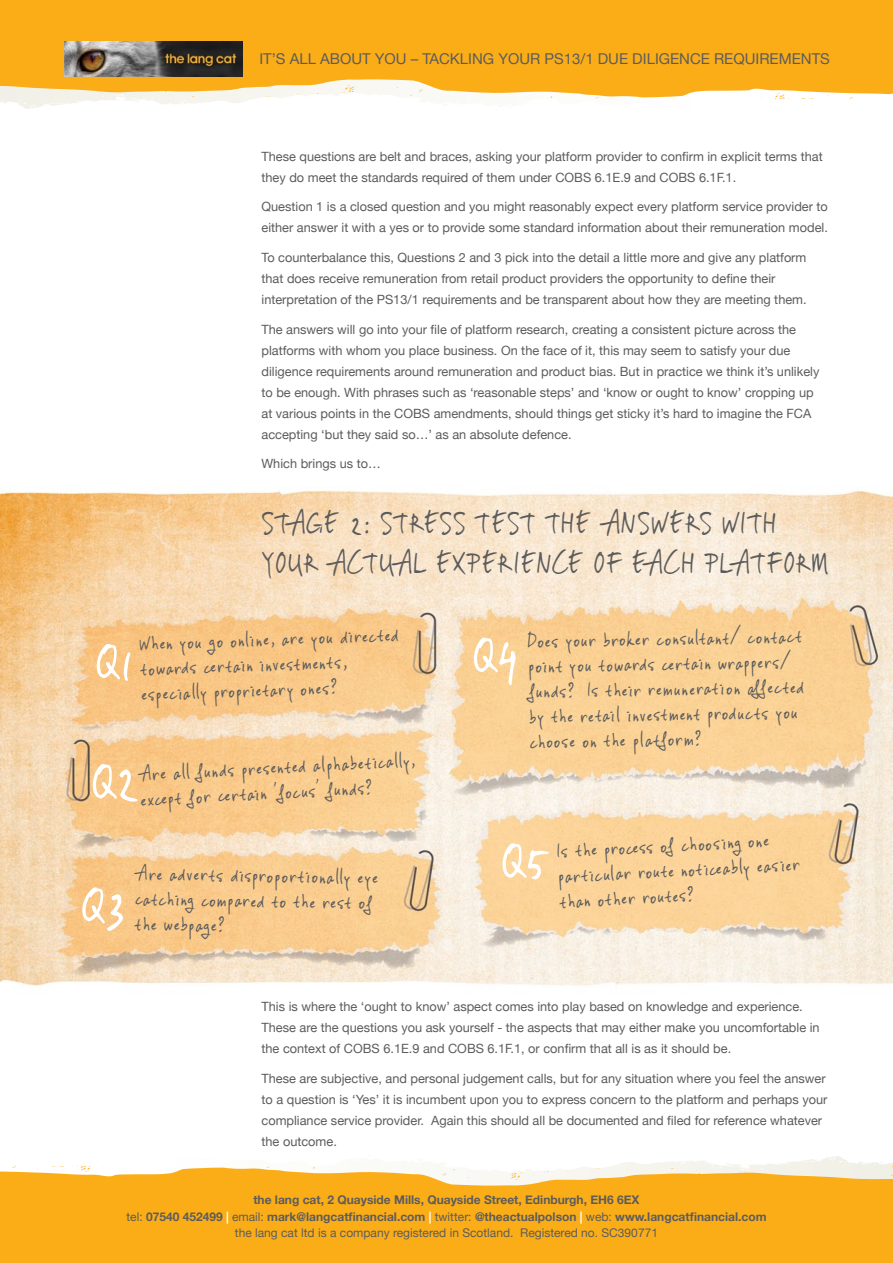
<style>
.page{position:relative;width:893px;height:1263px;background:#fff}
.page>*{position:absolute;margin:0;border:0;box-sizing:border-box;transform-origin:0 0}
.t1{font:33px/39.6px "Vinc Hand";letter-spacing:.025em;color:#5c5c5c}
.t2{font:21px/25.2px "Vinc Hand";color:#5c5c5c}
.t3{font:14.85px "Helvetica Neue";color:#5c5c5c}
.t4{font:12.75px/21px "Helvetica Neue";color:#5c5c5c}
.t5{font:700 12px/16.2px "Helvetica Neue";color:#5c5c5c;text-align:center}
.s1{font-weight:400}
.s2{color:#fff}
</style>
<div class="page">
<img style="left:0;top:490px;width:893px;height:497px">
<div style="left:0;top:0;width:893px;height:99px;background:#fbad18"></div>
<svg style="left:0;top:79px;width:359px;height:30px"></svg>
<img style="left:65px;top:41px;width:178px;height:35px">
<svg style="left:0;top:1165px;width:893px;height:98px;fill:#fbad18"></svg>
<svg style="left:80px;top:1165px;width:291px;height:2px"></svg>
<svg style="left:97px;top:644px;width:33px;height:37px"></svg>
<div style="left:81px;top:886px;width:44px;height:46px;background:#f9c684"></div>
<div style="left:92px;top:763px;width:46px;height:39px;background:#f9c786"></div>
<div style="left:501px;top:843px;width:49px;height:37px;background:#fdd59c"></div>
<div style="left:473px;top:637px;width:44px;height:48px;background:#fad093"></div>
<p class="t3" style="left:259px;top:46px;width:41px">It’s all</p>
<p class="t3" style="left:320px;top:46px;width:12px">abo</p>
<p class="t3" style="left:351px;top:46px;width:290px">ut you – Tackli ng your PS13/1 due dilige</p>
<p class="t3" style="left:679px;top:46px;width:143px">nce requirements</p>
<p class="t4" style="left:261px;top:145px;width:563px">These questions are belt and braces, asking your platform provider to confirm in explicit terms that they do meet the standards required of them under COBS 6.1E.9 and COBS 6.1F.1.</p>
<p class="t4" style="left:261px;top:196px;width:568px">Question 1 is a closed question and you might reasonably expect every platform service provider to either answer it with a yes or to provide some standard information about their remuneration model.</p>
<p class="t4" style="left:261px;top:246px;width:547px">To counterbalance this, Questions 2 and 3 pick into the detail a little more and give any platform that does receive remuneration from retail product providers the opportunity to define their interpretation of the PS13/1 requirements and be transparent about how they are meeting them.</p>
<p class="t4" style="left:261px;top:318px;width:559px">The answers will go into your file of platform research, creating a consistent picture across the platforms with whom you place business. On the face of it, this may seem to satisfy your due diligence requirements around remuneration and product bias. But in practice we think it’s unlikely to be enough. With phrases such as ‘reasonable steps’ and ‘know or ought to know’ cropping up at various points in the COBS amendments, should things get sticky it’s hard to imagine the FCA accepting ‘but they said so…’ as an absolute defence.</p>
<p class="t4" style="left:261px;top:452px;width:121px">Which brings us to…</p>
<h1 class="t1" style="left:261px;top:502px;width:569px">STAGE 2: STRESS TEST THE ANSWERS WITH<br>YOUR ACTUAL EXPERIENCE OF EACH PLATFORM</h1>
<h2 class="t2" style="left:139px;top:630px;width:262px;rotate:-2deg">WHEN YOU GO ONLI NE, ARE YOU DIRECTED<br>TOWARDS CERTAI N I NVESTMENTS,<br>ESPECIALLY PROPRIETARY ONES?</h2>
<h2 class="t2" style="left:138px;top:760px;width:279px;rotate:-3deg">A RE ALL FUNDS PRESENTED ALPHABETI CALLY,<br>EXCEPT FOR CERTAI N ‘FOCUS’ FUNDS?</h2>
<h2 class="t2" style="left:136px;top:859px;width:248px;rotate:1deg">ARE ADVERTS DISPROPORTIONALLY EYE<br>CATCHI NG COMPARED TO THE REST OF<br>THE WEBPAGE?</h2>
<h2 class="t2" style="left:527px;top:627px;width:278px;rotate:-1deg">DOES YOUR BROKER CONSULTANT/ CONTACT POINT YOU TOWARDS CERTAIN WRAPPERS/ FUNDS? IS THEI R REMUNERATI ON AFFECTED BY THE RETAI L INVESTMENT PRODUCTS YOU CHOOSE ON THE PLATFORM?</h2>
<h2 class="t2" style="left:556px;top:837px;width:245px;rotate:-3deg">IS THE PROCESS OF CHOOSING ONE<br>PARTICULAR ROUTE NOTICEABLY EASIER<br>THAN OTHER ROUTES?</h2>
<p class="t4" style="left:261px;top:995px;width:560px">This is where the ‘ought to know’ aspect comes into play based on knowledge and experience.<br>These are the questions you ask yourself - the aspects that may either make you uncomfortable in the context of COBS 6.1E.9 and COBS 6.1F.1, or confirm that all is as it should be.</p>
<p class="t4" style="left:261px;top:1067px;width:567px">These are subjective, and personal judgement calls, but for any situation where you feel the answer to a question is ‘Yes’ it is incumbent upon you to express concern to the platform and perhaps your compliance service provider. Again this should all be documented and filed for reference whatever the outcome.</p>
<p class="t5" style="left:126px;top:1191px;width:642px">the lang cat, 2 Quayside Mills, Quayside Street, Edinburgh, EH6 6EX<br><span class="s1">tel:</span> 07540 452499 <span class="s2">|</span> <span class="s1">email:</span> mark@langcatfinancial.com <span class="s2">|</span> <span class="s1">twitter:</span> @theactualpolson <span class="s2">|</span> <span class="s1">web:</span> www.langcatfinancial.com <span class="s1">the lang cat ltd is a company registered in Scotland. Registered no. SC390771</span></p>
</div>
